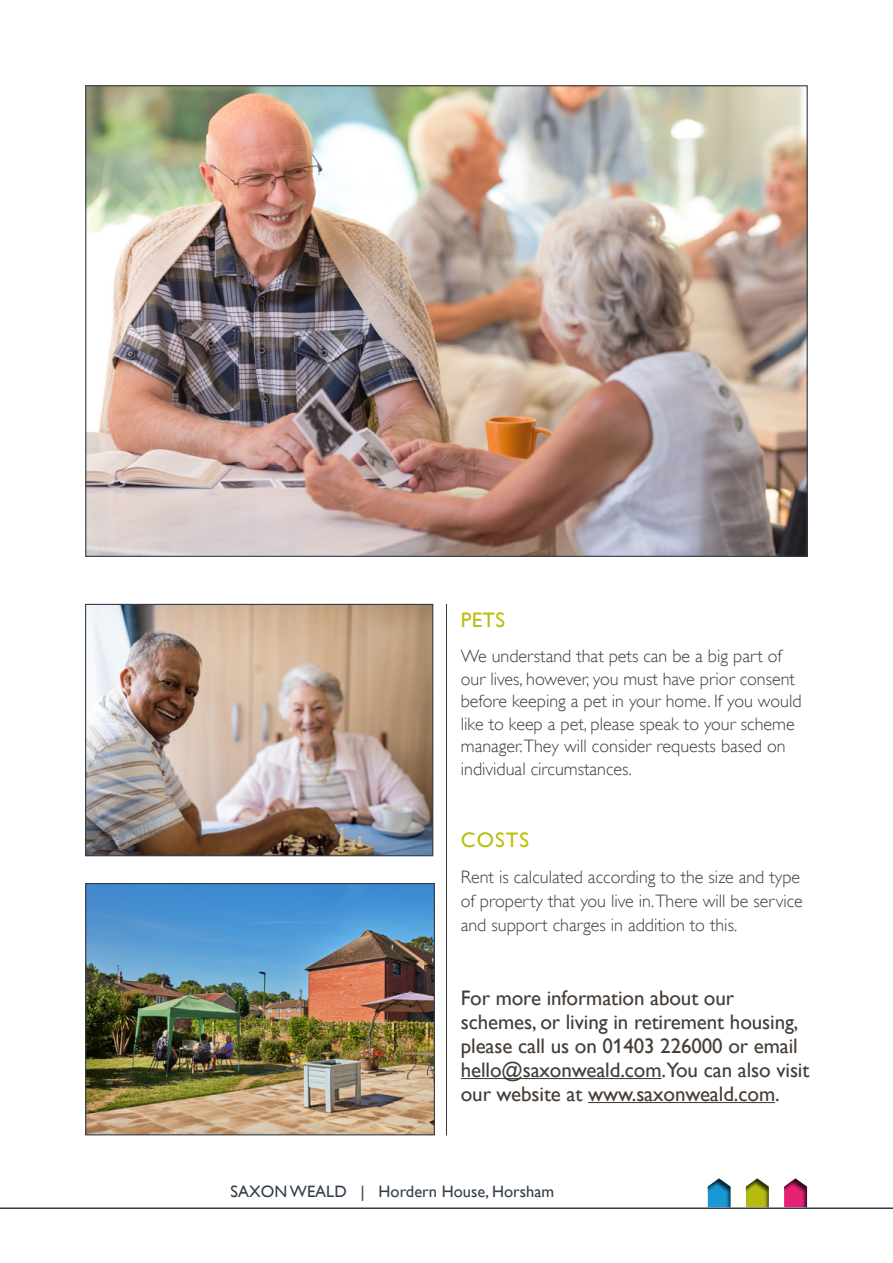
<style>
.page{position:relative;width:893px;height:1263px;background:#fff}
.page>*{position:absolute;margin:0;border:0;box-sizing:border-box;transform-origin:0 0}
.t1{font:21px/24px "Gill Alt One";letter-spacing:-.005em;color:#453d37}
.t2{font:21px "Gill Alt One";letter-spacing:.05em;color:#babe0c}
.t3{font:300 18px/22.5px "Gill Alt One";color:#453d37}
.t4{font:16.5px "Gill Alt One";color:#343e48}
</style>
<div class="page">
<div style="left:772px;top:1168px;width:49px;height:42px;background:#000;opacity:.75"></div>
<div style="left:734px;top:1168px;width:49px;height:42px;background:#000;opacity:.75"></div>
<div style="left:694px;top:1168px;width:51px;height:42px;background:#000;opacity:.75"></div>
<hr style="left:0;top:1207px;width:893px;height:2px;background:#343e48">
<hr style="left:461px;top:1078px;width:200px;height:1px;background:#453d37">
<hr style="left:588px;top:1102px;width:187px;height:1px;background:#453d37">
<img style="left:87px;top:87px;width:719px;height:468px">
<hr style="left:446px;top:604px;width:1px;height:531px;background:#3c3935">
<img style="left:87px;top:885px;width:346px;height:248px">
<div style="left:85px;top:883px;width:350px;height:252px;border:1px solid #343e48"></div>
<img style="left:87px;top:606px;width:344px;height:248px">
<div style="left:85px;top:604px;width:348px;height:252px;border:1px solid #343e48"></div>
<p class="t2" style="left:461px;top:608px;width:46px">PETS</p>
<p class="t3" style="left:461px;top:645px;width:342px">We understand that pets can be a big part of our lives, however, you must have prior consent before keeping a pet in your home. If you would like to keep a pet, please speak to your scheme manager.They will consider requests based on individual circumstances.</p>
<p class="t2" style="left:461px;top:827px;width:70px">COSTS</p>
<p class="t3" style="left:461px;top:865px;width:344px;line-height:24px">Rent is calculated according to the size and type of property that you live in.There will be service and support charges in addition to this.</p>
<p class="t1" style="left:461px;top:986px;width:350px">For more information about our schemes, or living in retirement housing, please call us on 01403 226000 or email hello@saxonweald.com.You can also visit our website at www.saxonweald.com.</p>
<p class="t4" style="left:231px;top:1182px;width:325px">SAXON WEALD | Hordern House, Horsham</p>
</div>
